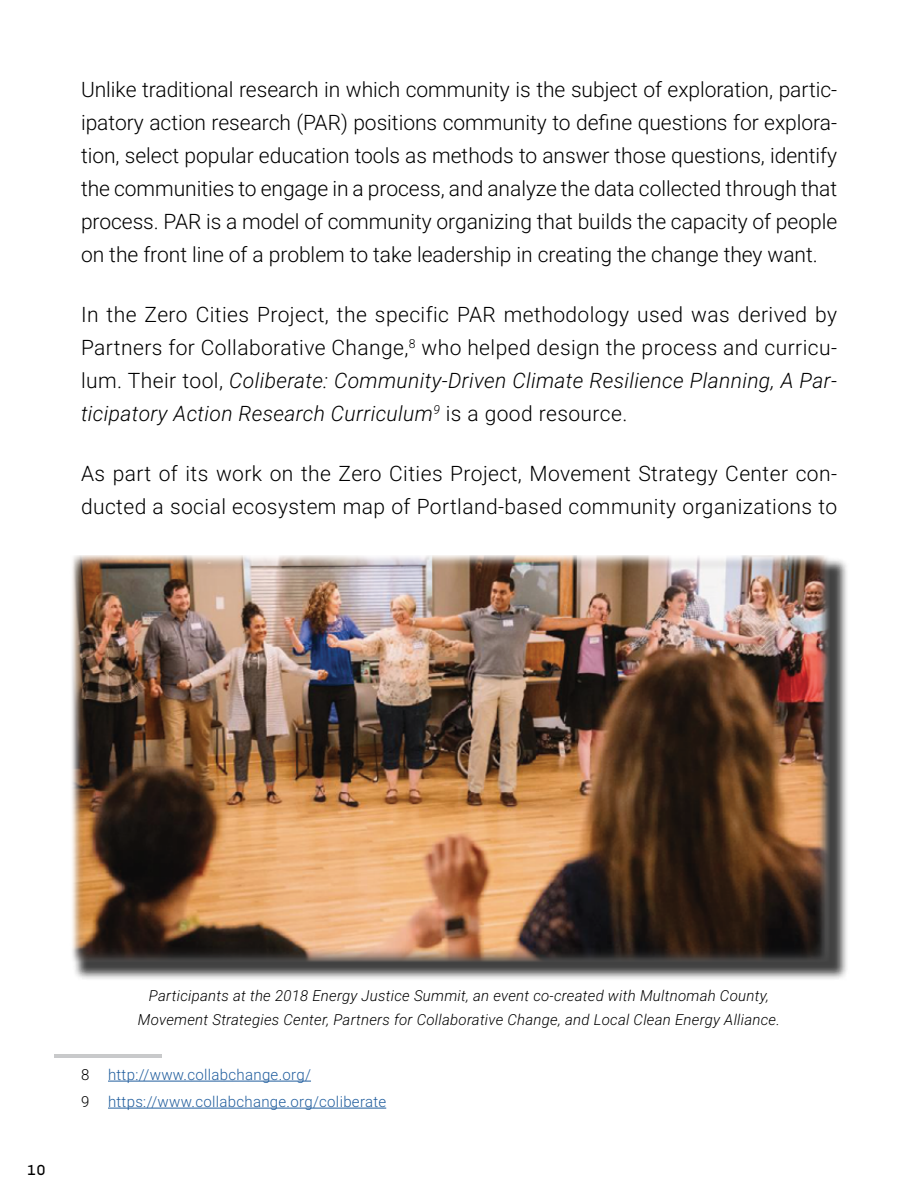
<style>
.page{position:relative;width:918px;height:1188px;background:#fff}
.page>*{position:absolute;margin:0;border:0;box-sizing:border-box;transform-origin:0 0}
.t1{font:21px/33px "Roboto";letter-spacing:.02em;color:#000;text-align:justify}
.t2{font:italic 15px/24px "Roboto";letter-spacing:.02em;color:#000;text-align:center}
.t3{font:15px/27px "Roboto";letter-spacing:.02em;color:#215e9e}
.t4{font:15px "Chivo";color:#000}
.s1{font-style:italic}
.s2{color:#000}
</style>
<div class="page">
<hr style="left:54px;top:1054px;width:108px;height:1px;background:#939598">
<hr style="left:54px;top:1057px;width:108px;height:1px;background:#939598">
<hr style="left:108px;top:1081px;width:203px;height:1px;background:#215e9e">
<hr style="left:108px;top:1108px;width:278px;height:1px;background:#215e9e">
<div style="left:72px;top:557px;width:777px;height:424px;background:#000;opacity:.75"></div>
<div style="left:68px;top:554px;width:763px;height:409px;background:#fff;opacity:.75"></div>
<p class="t1" style="left:81px;top:72px;width:758px">Unlike traditional research in which community is the subject of exploration, partic&shy;ipatory action research (PAR) positions community to define questions for explora&shy;tion, select popular education tools as methods to answer those questions, identify the communities to engage in a process, and analyze the data collected through that process. PAR is a model of community organizing that builds the capacity of people on the front line of a problem to take leadership in creating the change they want.</p>
<p class="t1" style="left:81px;top:297px;width:758px">In the Zero Cities Project, the specific PAR methodology used was derived by Partners for Collaborative Change,<sup>8</sup> who helped design the process and curricu&shy;lum. Their tool, <span class="s1">Coliberate: Community-Driven Climate Resilience Planning, A Par&shy;ticipatory Action Research Curriculum</span><sup>9</sup> is a good resource.</p>
<p class="t1" style="left:81px;top:456px;width:758px">As part of its work on the Zero Cities Project, Movement Strategy Center con&shy;ducted a social ecosystem map of Portland-based community organizations to</p>
<p class="t4" style="left:27px;top:1161px;width:20px">10</p>
<p class="t2" style="left:138px;top:983px;width:643px">Participants at the 2018 Energy Justice Summit, an event co-created with Multnomah County,<br>Movement Strategies Center, Partners for Collaborative Change, and Local Clean Energy Alliance.</p>
<p class="t3" style="left:81px;top:1061px;width:307px"><span class="s2">8</span> http://www.collabchange.org/<br><span class="s2">9</span> https://www.collabchange.org/coliberate</p>
</div>
